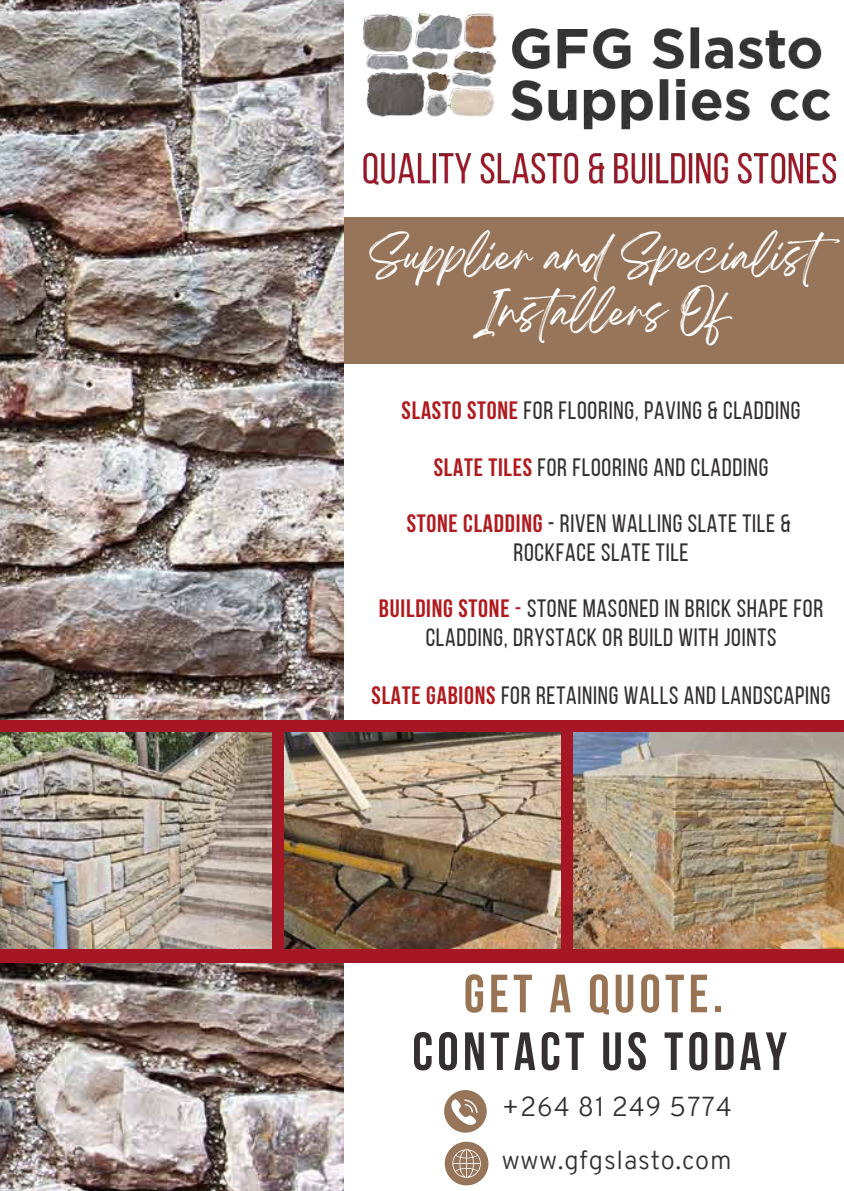
<style>
.page{position:relative;width:844px;height:1191px;background:#fff}
.page>*{position:absolute;margin:0;border:0;box-sizing:border-box;transform-origin:0 0}
.t1{font:53.73px "Bebas Neue Cyrillic";letter-spacing:.08em;color:#342f30}
.t2{font:53.73px "Bebas Neue Cyrillic";letter-spacing:.08em;color:#987454}
.t3{font:37.1px/56.4px "Breathing Personal Use";color:#fff}
.t4{font:300 26.78px "Overpass";letter-spacing:.03em;color:#342f30}
.t5{font:300 25.55px "Overpass";letter-spacing:.03em;color:#342f30}
.t6{font:25.03px/28.9px "Bebas Neue";letter-spacing:.03em;color:#342f30;text-align:center}
.t7{font:13.65px "Myriad Pro";letter-spacing:.04em;color:#000}
.s1{font-weight:700;color:#b01b1f}
.s2{color:#b01b1f}
</style>
<div class="page">
<div style="left:278px;top:217px;width:565px;height:147px;background:#97755a"></div>
<img style="left:0;top:0;width:343px;height:1191px">
<svg style="left:444px;top:1141px;width:44px;height:44px"></svg>
<svg style="left:444px;top:1090px;width:42px;height:42px"></svg>
<img style="left:363px;top:13px;width:474px;height:172px">
<div style="left:0;top:720px;width:843px;height:242px;background:#a61624"></div>
<img style="left:0;top:732px;width:271px;height:216px">
<img style="left:284px;top:732px;width:276px;height:216px">
<img style="left:573px;top:732px;width:270px;height:216px">
<h2 class="t3" style="left:473px;top:238px;width:385px;text-indent:-104px">Supplier and Specialist<br>Installers Of</h2>
<p class="t6" style="left:401px;top:396px;width:400px"><span class="s1">SLASTO STONE</span> FOR FLOORING, PAVING &amp; CLADDING</p>
<p class="t6" style="left:433px;top:453px;width:336px"><span class="s1">SLATE TILES</span> FOR FLOORING AND CLADDING</p>
<p class="t6" style="left:406px;top:509px;width:385px"><span class="s1">STONE CLADDING</span> - RIVEN WALLING SLATE TILE &amp;<br>ROCKFACE SLATE TILE</p>
<p class="t6" style="left:379px;top:594px;width:445px"><span class="s1">BUILDING STONE</span> <span class="s2">-</span> STONE MASONED IN BRICK SHAPE FOR<br>CLADDING, DRYSTACK OR BUILD WITH JOINTS</p>
<p class="t6" style="left:371px;top:680px;width:460px"><span class="s1">SLATE GABIONS</span> FOR RETAINING WALLS AND LANDSCAPING</p>
<h1 class="t2" style="left:463px;top:964px;width:260px">GET A QUOTE.</h1>
<h1 class="t1" style="left:412px;top:1021px;width:376px">CONTACT US TODAY</h1>
<p class="t4" style="left:501px;top:1087px;width:232px">+264 81 249 5774</p>
<p class="t5" style="left:501px;top:1141px;width:231px">www.gfgslasto.com</p>
<p class="t7" style="left:646px;top:1156px;width:121px">13 September 2024</p>
</div>
